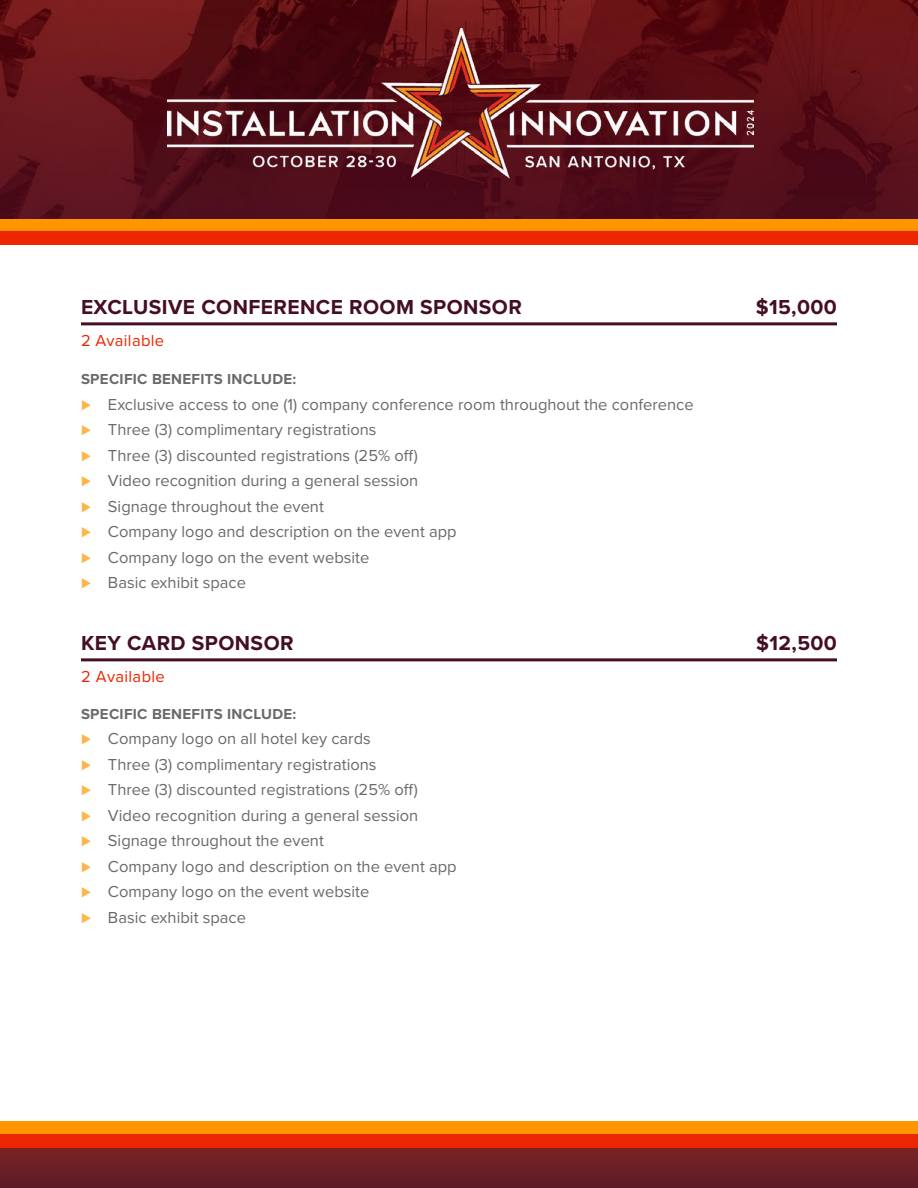
<style>
.page{position:relative;width:918px;height:1188px;background:#fff}
.page>*{position:absolute;margin:0;border:0;box-sizing:border-box;transform-origin:0 0}
.NAME{font:700 21px "Proxima Nova";letter-spacing:.02em;color:#450e24}
.t1{font:16.5px "Proxima Nova";color:#696a6d}
.NAME-2{font:16.5px "Proxima Nova";letter-spacing:.02em;color:#eb2600}
.Paragraph{font:700 15px "Proxima Nova";letter-spacing:.02em;color:#696a6d}
.NAME-3{font:700 15px "Proxima Nova";letter-spacing:.02em;color:#696a6d}
.s1{color:#ffb447}
</style>
<div class="page">
<svg style="left:0;top:1148px;width:918px;height:40px;background:#6b1f25"></svg>
<img style="left:0;top:0;width:918px;height:219px">
<img style="left:168px;top:28px;width:586px;height:154px">
<div style="left:0;top:219px;width:918px;height:14px;background:#ff9600"></div>
<div style="left:0;top:231px;width:918px;height:14px;background:#eb2600"></div>
<div style="left:0;top:1121px;width:918px;height:13px;background:#ff9600"></div>
<div style="left:0;top:1134px;width:918px;height:14px;background:#eb2600"></div>
<hr style="left:81px;top:322px;width:756px;height:3px;background:#450e24">
<hr style="left:81px;top:658px;width:756px;height:3px;background:#450e24">
<p class="NAME" style="left:81px;top:291px;width:442px">EXCLUSIVE CONFERENCE ROOM SPONSOR</p>
<p class="NAME-2" style="left:81px;top:328px;width:85px">2 Available</p>
<p class="Paragraph" style="left:81px;top:368px;width:217px">SPECIFIC BENEFITS INCLUDE:</p>
<p class="t1" style="left:81px;top:392px;width:614px"><span class="s1">⊲</span> Exclusive access to one (1) company conference room throughout the conference</p>
<p class="t1" style="left:81px;top:418px;width:297px"><span class="s1">⊲</span> Three (3) complimentary registrations</p>
<p class="t1" style="left:81px;top:443px;width:339px"><span class="s1">⊲</span> Three (3) discounted registrations (25% off)</p>
<p class="t1" style="left:81px;top:469px;width:339px"><span class="s1">⊲</span> Video recognition during a general session</p>
<p class="t1" style="left:81px;top:494px;width:244px"><span class="s1">⊲</span> Signage throughout the event</p>
<p class="t1" style="left:81px;top:520px;width:377px"><span class="s1">⊲</span> Company logo and description on the event app</p>
<p class="t1" style="left:81px;top:545px;width:290px"><span class="s1">⊲</span> Company logo on the event website</p>
<p class="t1" style="left:81px;top:571px;width:167px"><span class="s1">⊲</span> Basic exhibit space</p>
<p class="NAME" style="left:81px;top:627px;width:214px">KEY CARD SPONSOR</p>
<p class="NAME-2" style="left:81px;top:664px;width:85px">2 Available</p>
<p class="NAME-3" style="left:81px;top:703px;width:217px">SPECIFIC BENEFITS INCLUDE:</p>
<p class="t1" style="left:81px;top:727px;width:291px"><span class="s1">⊲</span> Company logo on all hotel key cards</p>
<p class="t1" style="left:81px;top:752px;width:297px"><span class="s1">⊲</span> Three (3) complimentary registrations</p>
<p class="t1" style="left:81px;top:778px;width:339px"><span class="s1">⊲</span> Three (3) discounted registrations (25% off)</p>
<p class="t1" style="left:81px;top:803px;width:339px"><span class="s1">⊲</span> Video recognition during a general session</p>
<p class="t1" style="left:81px;top:829px;width:244px"><span class="s1">⊲</span> Signage throughout the event</p>
<p class="t1" style="left:81px;top:854px;width:377px"><span class="s1">⊲</span> Company logo and description on the event app</p>
<p class="t1" style="left:81px;top:880px;width:290px"><span class="s1">⊲</span> Company logo on the event website</p>
<p class="t1" style="left:81px;top:905px;width:167px"><span class="s1">⊲</span> Basic exhibit space</p>
<p class="NAME" style="left:756px;top:291px;width:83px">$15,000</p>
<p class="NAME" style="left:756px;top:627px;width:82px">$12,500</p>
</div>
